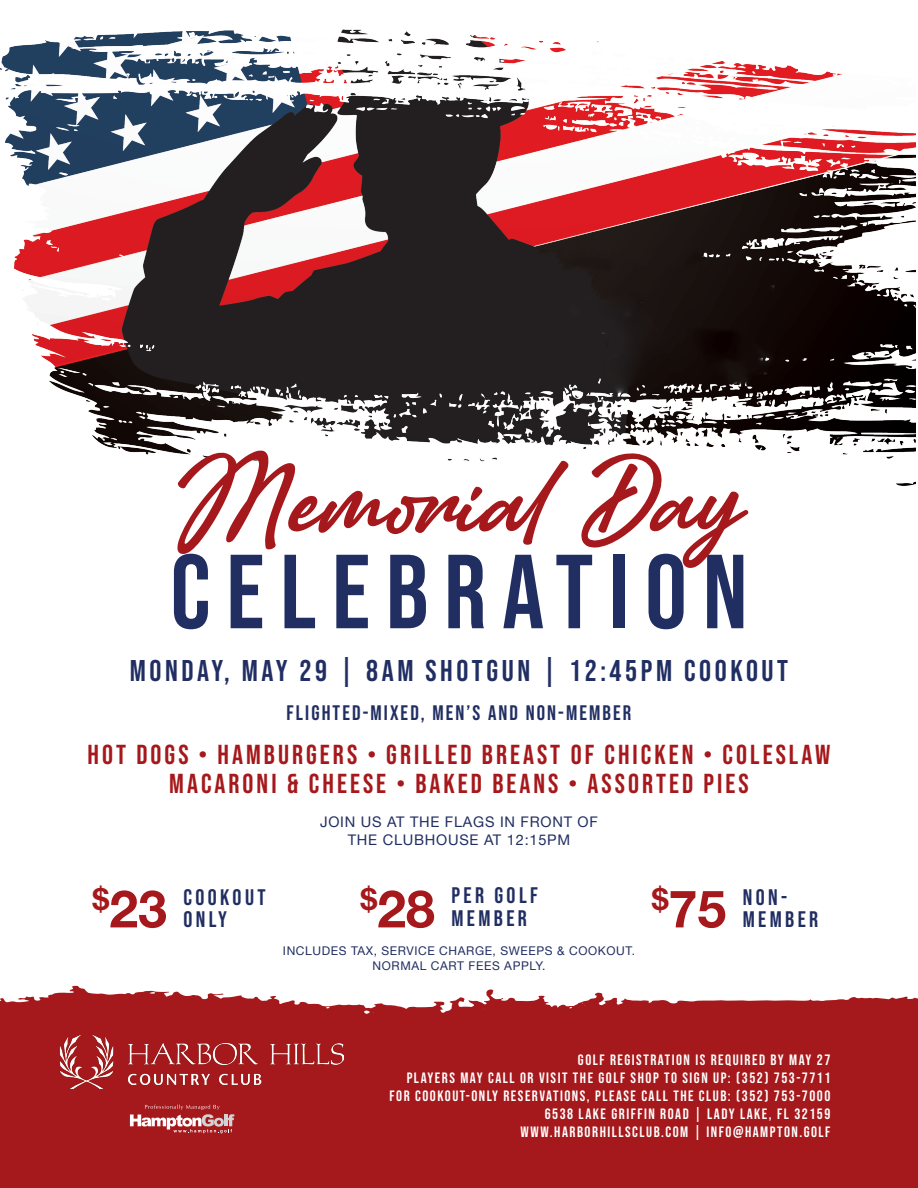
<style>
.page{position:relative;width:918px;height:1188px;background:#fff}
.page>*{position:absolute;margin:0;border:0;box-sizing:border-box;transform-origin:0 0}
.t1{font:105px "Bebas Neue";letter-spacing:.15em;color:#212e62}
.t2{font:92.7px "Amertha PERSONALUSEONLY";color:#a5181b}
.t3{font:700 51.75px "Helvetica Neue";color:#a5181b}
.t4{font:30px "Bebas Neue";letter-spacing:.12em;color:#212e62}
.t5{font:27.45px "Bebas Neue";letter-spacing:.11em;color:#a5181b}
.t6{font:22.5px "Bebas Neue";letter-spacing:.15em;color:#212e62}
.t7{font:21px "Bebas Neue";letter-spacing:.1em;color:#212e62}
.t8{font:15px "Bebas Neue";letter-spacing:.1em;color:#fff}
.t9{font:14.7px "Helvetica Neue";letter-spacing:.05em;color:#212e62}
.t10{font:12px/14.4px "Helvetica Neue";letter-spacing:.05em;color:#212e62;text-align:center}
</style>
<div class="page">
<svg style="left:0;top:986px;width:918px;height:202px;fill:#a5181b"></svg>
<svg style="left:130px;top:1105px;width:105px;height:28px"></svg>
<img style="left:129px;top:1040px;width:215px;height:25px">
<img style="left:56px;top:1036px;width:64px;height:54px">
<img style="left:129px;top:1067px;width:134px;height:17px">
<img style="left:0;top:29px;width:915px;height:457px">
<p class="t2" style="left:173px;top:422px;width:572px">Memorial Day</p>
<p class="t1" style="left:170px;top:532px;width:579px">CELEBRATION</p>
<p class="t4" style="left:130px;top:653px;width:660px">MONDAY, MAY 29 | 8AM SHOTGUN | 12:45PM COOKOUT</p>
<p class="t7" style="left:287px;top:701px;width:346px">FLIGHTED-MIXED, MEN’S AND NON-MEMBER</p>
<p class="t5" style="left:88px;top:739px;width:744px">HOT DOGS • HAMBURGERS • GRILLED BREAST OF CHICKEN • COLESLAW</p>
<p class="t5" style="left:169px;top:768px;width:581px">MACARONI &amp; CHEESE • BAKED BEANS • ASSORTED PIES</p>
<p class="t9" style="left:320px;top:811px;width:279px">JOIN US AT THE FLAGS IN FRONT OF</p>
<p class="t9" style="left:348px;top:829px;width:224px">THE CLUBHOUSE AT 12:15PM</p>
<p class="t3" style="left:93px;top:868px;width:76px"><sup>$</sup>23</p>
<p class="t6" style="left:184px;top:884px;width:84px">COOKOUT</p>
<p class="t6" style="left:184px;top:907px;width:45px">ONLY</p>
<p class="t3" style="left:360px;top:868px;width:76px"><sup>$</sup>28</p>
<p class="t6" style="left:451px;top:883px;width:88px">PER GOLF</p>
<p class="t6" style="left:451px;top:905px;width:77px">MEMBER</p>
<p class="t10" style="left:283px;top:944px;width:354px">INCLUDES TAX, SERVICE CHARGE, SWEEPS &amp; COOKOUT.<br>NORMAL CART FEES APPLY.</p>
<p class="t3" style="left:652px;top:868px;width:76px"><sup>$</sup>75</p>
<p class="t6" style="left:743px;top:884px;width:46px">NON-</p>
<p class="t6" style="left:743px;top:907px;width:77px">MEMBER</p>
<p class="t8" style="left:578px;top:1052px;width:254px">GOLF REGISTRATION IS REQUIRED BY MAY 27</p>
<p class="t8" style="left:407px;top:1070px;width:425px">PLAYERS MAY CALL OR VISIT THE GOLF SHOP TO SIGN UP: (352) 753-7711</p>
<p class="t8" style="left:390px;top:1088px;width:442px">FOR COOKOUT-ONLY RESERVATIONS, PLEASE CALL THE CLUB: (352) 753-7000</p>
<p class="t8" style="left:545px;top:1106px;width:287px">6538 LAKE GRIFFIN ROAD | LADY LAKE, FL 32159</p>
<p class="t8" style="left:521px;top:1124px;width:311px">WWW.HARBORHILLSCLUB.COM | INFO@HAMPTON.GOLF</p>
</div>
